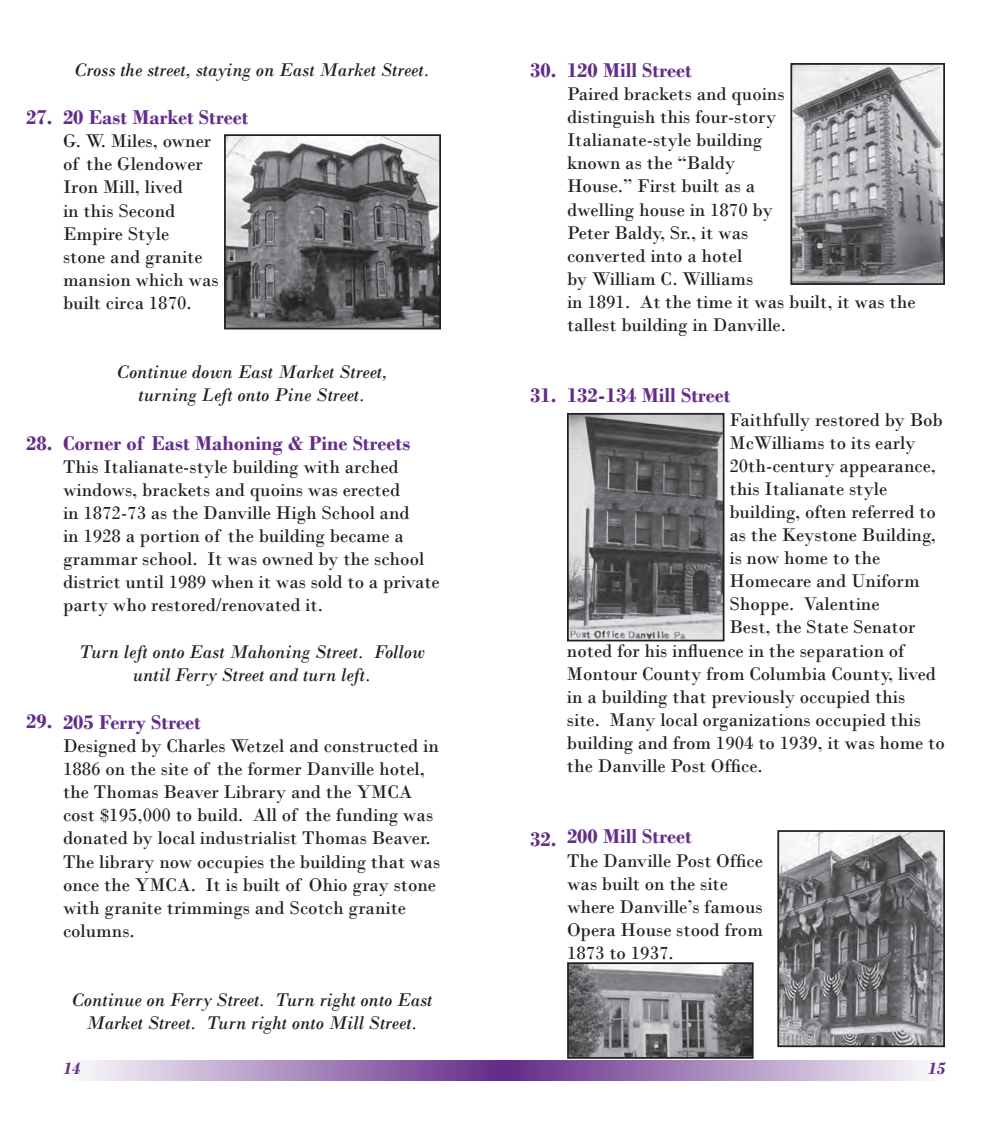
<style>
.page{position:relative;width:1008px;height:1134px;background:#fff}
.page>*{position:absolute;margin:0;border:0;box-sizing:border-box;transform-origin:0 0}
.t1{font:700 21px "Bodoni";color:#642d89}
.t2{font:19.25px/23.1px "Bodoni";color:#231f20}
.t3{font:italic 19.25px/23.1px "Bodoni";color:#231f20;text-align:center}
.t4{font:italic 700 17.5px "Bodoni";color:#642d89}
</style>
<div class="page">
<div style="left:504px;top:1060px;width:441px;height:22px;background:linear-gradient(to right,#622b87,#fdfdfd)"></div>
<div style="left:63px;top:1060px;width:441px;height:22px;background:linear-gradient(to right,#fdfdfe,#622b88)"></div>
<img style="left:227px;top:137px;width:211px;height:189px">
<div style="left:224px;top:134px;width:217px;height:195px;border:2px solid #231f20"></div>
<img style="left:793px;top:66px;width:149px;height:216px">
<div style="left:790px;top:63px;width:155px;height:222px;border:2px solid #231f20"></div>
<img style="left:570px;top:416px;width:151px;height:222px">
<div style="left:567px;top:413px;width:157px;height:228px;border:2px solid #231f20"></div>
<img style="left:780px;top:833px;width:162px;height:211px">
<div style="left:777px;top:830px;width:168px;height:217px;border:2px solid #231f20"></div>
<img style="left:570px;top:965px;width:181px;height:91px">
<div style="left:567px;top:962px;width:187px;height:97px;border:2px solid #231f20"></div>
<p class="t1" style="left:26px;top:105px;width:28px">27.</p>
<p class="t3" style="left:74px;top:58px;width:357px">Cross the street, staying on East Market Street.</p>
<p class="t1" style="left:63px;top:105px;width:187px">20 East Market Street</p>
<p class="t2" style="left:63px;top:130px;width:157px">G. W. Miles, owner of the Glendower<br>Iron Mill, lived<br>in this Second<br>Empire Style<br>stone and granite mansion which was built circa 1870.</p>
<p class="t1" style="left:26px;top:430px;width:28px">28.</p>
<p class="t1" style="left:26px;top:709px;width:28px">29.</p>
<p class="t3" style="left:117px;top:360px;width:272px">Continue down East Market Street,</p>
<p class="t3" style="left:139px;top:383px;width:228px">turning Left onto Pine Street.</p>
<p class="t1" style="left:63px;top:430px;width:349px">Corner of East Mahoning &amp; Pine Streets</p>
<p class="t2" style="left:63px;top:455px;width:378px">This Italianate-style building with arched windows, brackets and quoins was erected<br>in 1872-73 as the Danville High School and<br>in 1928 a portion of the building became a grammar school. It was owned by the school district until 1989 when it was sold to a private party who restored/renovated it.</p>
<p class="t3" style="left:79px;top:640px;width:348px">Turn left onto East Mahoning Street. Follow until Ferry Street and turn left.</p>
<p class="t1" style="left:63px;top:710px;width:139px">205 Ferry Street</p>
<p class="t2" style="left:63px;top:734px;width:379px">Designed by Charles Wetzel and constructed in 1886 on the site of the former Danville hotel, the Thomas Beaver Library and the YMCA cost $195,000 to build. All of the funding was donated by local industrialist Thomas Beaver.<br>The library now occupies the building that was once the YMCA. It is built of Ohio gray stone with granite trimmings and Scotch granite columns.</p>
<p class="t1" style="left:530px;top:58px;width:28px">30.</p>
<p class="t1" style="left:567px;top:58px;width:126px">120 Mill Street</p>
<p class="t2" style="left:567px;top:82px;width:350px">Paired brackets and quoins<br>distinguish this four-story<br>Italianate-style building<br>known as the “Baldy<br>House.” First built as a<br>dwelling house in 1870 by<br>Peter Baldy, Sr., it was<br>converted into a hotel<br>by William C. Williams<br>in 1891. At the time it was built, it was the tallest building in Danville.</p>
<p class="t1" style="left:530px;top:383px;width:28px">31.</p>
<p class="t1" style="left:567px;top:383px;width:165px">132-134 Mill Street</p>
<p class="t2" style="left:729px;top:408px;width:215px">Faithfully restored by Bob</p>
<p class="t2" style="left:729px;top:431px;width:188px">McWilliams to its early</p>
<p class="t2" style="left:729px;top:454px;width:208px">20th-century appearance,</p>
<p class="t2" style="left:729px;top:477px;width:159px">this Italianate style</p>
<p class="t2" style="left:729px;top:500px;width:208px">building, often referred to</p>
<p class="t2" style="left:729px;top:523px;width:208px">as the Keystone Building,</p>
<p class="t2" style="left:729px;top:546px;width:152px">is now home to the</p>
<p class="t2" style="left:729px;top:570px;width:192px">Homecare and Uniform</p>
<p class="t2" style="left:729px;top:593px;width:152px">Shoppe. Valentine</p>
<p class="t2" style="left:729px;top:616px;width:188px">Best, the State Senator</p>
<p class="t2" style="left:567px;top:639px;width:339px">noted for his influence in the separation of</p>
<p class="t2" style="left:567px;top:662px;width:371px">Montour County from Columbia County, lived</p>
<p class="t2" style="left:567px;top:685px;width:340px">in a building that previously occupied this</p>
<p class="t2" style="left:567px;top:708px;width:355px">site. Many local organizations occupied this</p>
<p class="t2" style="left:567px;top:731px;width:379px">building and from 1904 to 1939, it was home to</p>
<p class="t2" style="left:567px;top:754px;width:197px">the Danville Post Office.</p>
<p class="t1" style="left:530px;top:826px;width:28px">32.</p>
<p class="t1" style="left:567px;top:824px;width:126px">200 Mill Street</p>
<p class="t2" style="left:567px;top:849px;width:198px">The Danville Post Office was built on the site where Danville’s famous<br>Opera House stood from<br>1873 to 1937.</p>
<p class="t3" style="left:71px;top:988px;width:363px">Continue on Ferry Street. Turn right onto East<br>Market Street. Turn right onto Mill Street.</p>
<p class="t4" style="left:63px;top:1058px;width:19px">14</p>
<p class="t4" style="left:928px;top:1058px;width:19px">15</p>
</div>
